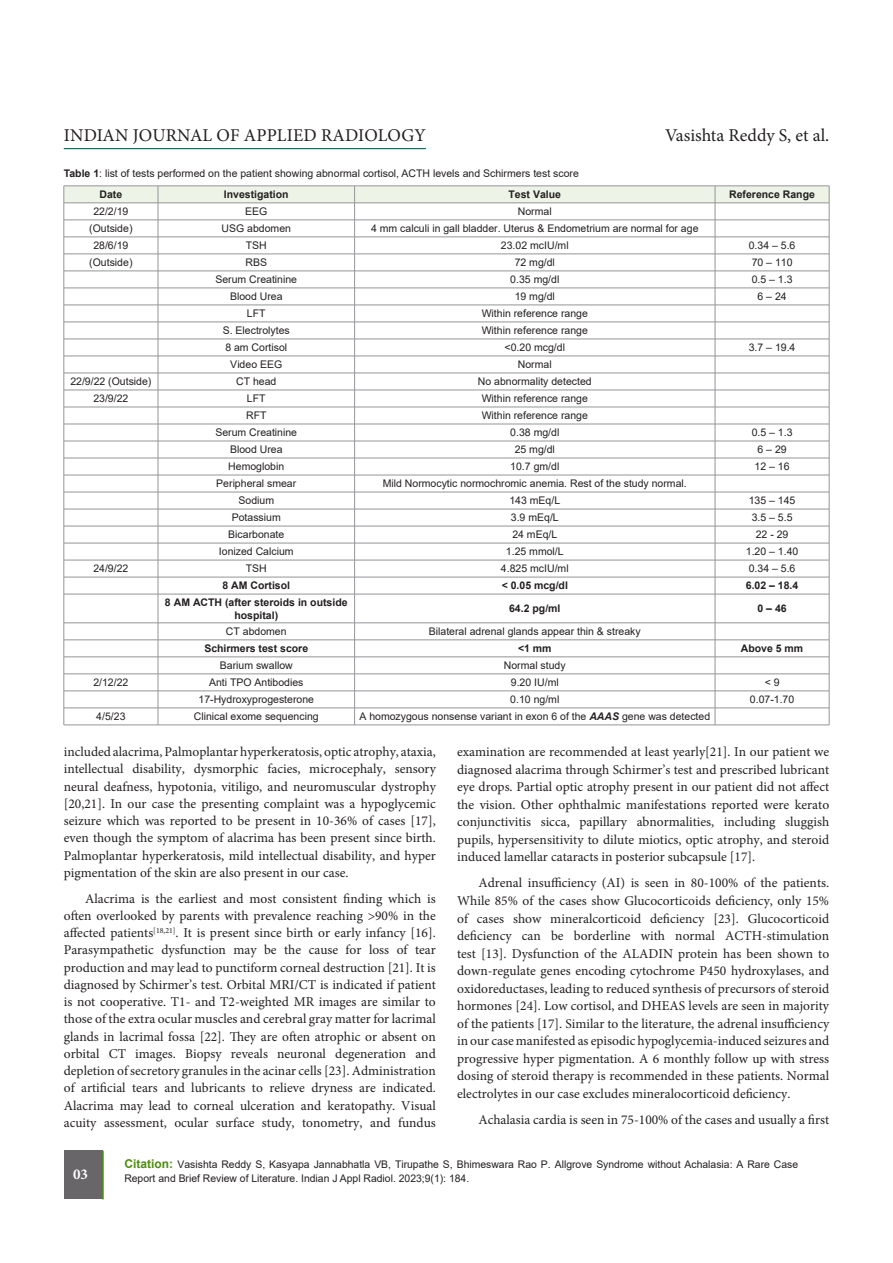
<style>
.page{position:relative;width:893px;height:1263px;background:#fff}
.page>*{position:absolute;margin:0;border:0;box-sizing:border-box;transform-origin:0 0}
.t1{font:18px "Minion Pro";letter-spacing:.005em;color:#231f20}
.t2{font:700 15px "Minion Pro";color:#fff}
.t3{font:13.5px/17.2px "Minion Pro";color:#231f20;text-align:justify}
.t4{font:10.5px "Arial";color:#231f20}
.t5{font:700 10.5px/12.6px "Arial";color:#231f20;text-align:center}
.s1{font-weight:700}
.s2{font-weight:700;font-style:italic}
.s3{font-weight:700;font-size:12.15px;color:#4c8f0b}
</style>
<div class="page">
<hr style="left:64px;top:148px;width:362px;height:1px;background:#00443c">
<div style="left:64px;top:1151px;width:38px;height:48px;background:#686669"></div>
<hr style="left:102px;top:1151px;width:2px;height:48px;background:#4c8f0b">
<svg style="left:64px;top:186px;width:766px;height:539px"></svg>
<hr style="left:64px;top:725px;width:94px;height:1px;background:#939598">
<hr style="left:158px;top:725px;width:197px;height:1px;background:#939598">
<hr style="left:355px;top:725px;width:360px;height:1px;background:#939598">
<hr style="left:715px;top:725px;width:114px;height:1px;background:#939598">
<h1 class="t1" style="left:64px;top:123px;width:364px">INDIAN JOURNAL OF APPLIED RADIOLOGY</h1>
<h1 class="t1" style="left:665px;top:123px;width:166px">Vasishta Reddy S, et al.</h1>
<p class="t4" style="left:64px;top:166px;width:517px"><span class="s1">Table 1</span>: list of tests performed on the patient showing abnormal cortisol, ACTH levels and Schirmers test score</p>
<p class="t5" style="left:100px;top:188px;width:24px">Date</p>
<p class="t5" style="left:224px;top:188px;width:66px">Investigation</p>
<p class="t5" style="left:509px;top:188px;width:54px">Test Value</p>
<p class="t5" style="left:729px;top:188px;width:87px">Reference Range</p>
<p class="t4" style="left:93px;top:204px;width:37px">22/2/19</p>
<p class="t4" style="left:245px;top:204px;width:24px">EEG</p>
<p class="t4" style="left:518px;top:204px;width:35px">Normal</p>
<p class="t4" style="left:89px;top:221px;width:45px">(Outside)</p>
<p class="t4" style="left:222px;top:221px;width:71px">USG abdomen</p>
<p class="t4" style="left:371px;top:221px;width:329px">4 mm calculi in gall bladder. Uterus &amp; Endometrium are normal for age</p>
<p class="t4" style="left:93px;top:238px;width:37px">28/6/19</p>
<p class="t4" style="left:246px;top:238px;width:22px">TSH</p>
<p class="t4" style="left:501px;top:238px;width:69px">23.02 mcIU/ml</p>
<p class="t4" style="left:749px;top:238px;width:48px">0.34 – 5.6</p>
<p class="t4" style="left:89px;top:255px;width:45px">(Outside)</p>
<p class="t4" style="left:245px;top:255px;width:23px">RBS</p>
<p class="t4" style="left:515px;top:255px;width:42px">72 mg/dl</p>
<p class="t4" style="left:752px;top:255px;width:42px">70 – 110</p>
<p class="t4" style="left:215px;top:272px;width:83px">Serum Creatinine</p>
<p class="t4" style="left:510px;top:272px;width:51px">0.35 mg/dl</p>
<p class="t4" style="left:752px;top:272px;width:42px">0.5 – 1.3</p>
<p class="t4" style="left:230px;top:289px;width:54px">Blood Urea</p>
<p class="t4" style="left:515px;top:289px;width:42px">19 mg/dl</p>
<p class="t4" style="left:757px;top:289px;width:31px">6 – 24</p>
<p class="t4" style="left:247px;top:306px;width:20px">LFT</p>
<p class="t4" style="left:482px;top:306px;width:108px">Within reference range</p>
<p class="t4" style="left:223px;top:323px;width:69px">S. Electrolytes</p>
<p class="t4" style="left:482px;top:323px;width:108px">Within reference range</p>
<p class="t4" style="left:225px;top:340px;width:63px">8 am Cortisol</p>
<p class="t4" style="left:505px;top:340px;width:62px">&lt;0.20 mcg/dl</p>
<p class="t4" style="left:749px;top:340px;width:48px">3.7 – 19.4</p>
<p class="t4" style="left:230px;top:357px;width:53px">Video EEG</p>
<p class="t4" style="left:518px;top:357px;width:35px">Normal</p>
<p class="t4" style="left:70px;top:374px;width:83px">22/9/22 (Outside)</p>
<p class="t4" style="left:236px;top:374px;width:42px">CT head</p>
<p class="t4" style="left:478px;top:374px;width:115px">No abnormality detected</p>
<p class="t4" style="left:93px;top:391px;width:37px">23/9/22</p>
<p class="t4" style="left:247px;top:391px;width:20px">LFT</p>
<p class="t4" style="left:482px;top:391px;width:108px">Within reference range</p>
<p class="t4" style="left:246px;top:408px;width:22px">RFT</p>
<p class="t4" style="left:482px;top:408px;width:108px">Within reference range</p>
<p class="t4" style="left:215px;top:425px;width:83px">Serum Creatinine</p>
<p class="t4" style="left:510px;top:425px;width:51px">0.38 mg/dl</p>
<p class="t4" style="left:752px;top:425px;width:42px">0.5 – 1.3</p>
<p class="t4" style="left:230px;top:442px;width:54px">Blood Urea</p>
<p class="t4" style="left:515px;top:442px;width:42px">25 mg/dl</p>
<p class="t4" style="left:757px;top:442px;width:31px">6 – 29</p>
<p class="t4" style="left:228px;top:459px;width:58px">Hemoglobin</p>
<p class="t4" style="left:510px;top:459px;width:51px">10.7 gm/dl</p>
<p class="t4" style="left:755px;top:459px;width:37px">12 – 16</p>
<p class="t4" style="left:216px;top:476px;width:81px">Peripheral smear</p>
<p class="t4" style="left:383px;top:476px;width:305px">Mild Normocytic normochromic anemia. Rest of the study normal.</p>
<p class="t4" style="left:238px;top:493px;width:37px">Sodium</p>
<p class="t4" style="left:509px;top:493px;width:52px">143 mEq/L</p>
<p class="t4" style="left:749px;top:493px;width:48px">135 – 145</p>
<p class="t4" style="left:232px;top:510px;width:51px">Potassium</p>
<p class="t4" style="left:511px;top:510px;width:49px">3.9 mEq/L</p>
<p class="t4" style="left:752px;top:510px;width:42px">3.5 – 5.5</p>
<p class="t4" style="left:228px;top:527px;width:58px">Bicarbonate</p>
<p class="t4" style="left:512px;top:527px;width:46px">24 mEq/L</p>
<p class="t4" style="left:756px;top:527px;width:34px">22 - 29</p>
<p class="t4" style="left:219px;top:544px;width:76px">Ionized Calcium</p>
<p class="t4" style="left:506px;top:544px;width:59px">1.25 mmol/L</p>
<p class="t4" style="left:746px;top:544px;width:54px">1.20 – 1.40</p>
<p class="t4" style="left:93px;top:561px;width:37px">24/9/22</p>
<p class="t4" style="left:246px;top:561px;width:22px">TSH</p>
<p class="t4" style="left:501px;top:561px;width:69px">4.825 mcIU/ml</p>
<p class="t4" style="left:749px;top:561px;width:48px">0.34 – 5.6</p>
<p class="t5" style="left:222px;top:579px;width:69px">8 AM Cortisol</p>
<p class="t5" style="left:502px;top:579px;width:68px">&lt; 0.05 mcg/dl</p>
<p class="t5" style="left:746px;top:579px;width:54px">6.02 – 18.4</p>
<p class="t5" style="left:165px;top:596px;width:184px">8 AM ACTH (after steroids in outside hospital)</p>
<p class="t5" style="left:509px;top:602px;width:53px">64.2 pg/ml</p>
<p class="t5" style="left:757px;top:602px;width:31px">0 – 46</p>
<p class="t4" style="left:226px;top:624px;width:62px">CT abdomen</p>
<p class="t4" style="left:429px;top:624px;width:213px">Bilateral adrenal glands appear thin &amp; streaky</p>
<p class="t5" style="left:204px;top:642px;width:105px">Schirmers test score</p>
<p class="t5" style="left:518px;top:642px;width:35px">&lt;1 mm</p>
<p class="t5" style="left:741px;top:642px;width:64px">Above 5 mm</p>
<p class="t4" style="left:220px;top:658px;width:74px">Barium swallow</p>
<p class="t4" style="left:504px;top:658px;width:63px">Normal study</p>
<p class="t4" style="left:93px;top:675px;width:37px">2/12/22</p>
<p class="t4" style="left:209px;top:675px;width:96px">Anti TPO Antibodies</p>
<p class="t4" style="left:511px;top:675px;width:49px">9.20 IU/ml</p>
<p class="t4" style="left:765px;top:675px;width:16px">&lt; 9</p>
<p class="t4" style="left:199px;top:692px;width:117px">17-Hydroxyprogesterone</p>
<p class="t4" style="left:510px;top:692px;width:51px">0.10 ng/ml</p>
<p class="t4" style="left:750px;top:692px;width:46px">0.07-1.70</p>
<p class="t4" style="left:96px;top:709px;width:31px">4/5/23</p>
<p class="t4" style="left:194px;top:709px;width:126px">Clinical exome sequencing</p>
<p class="t4" style="left:359px;top:709px;width:352px">A homozygous nonsense variant in exon 6 of the <span class="s2">AAAS</span> gene was detected</p>
<p class="t3" style="left:64px;top:743px;width:374px">included alacrima, Palmoplantar hyperkeratosis, optic atrophy, ataxia, intellectual disability, dysmorphic facies, microcephaly, sensory neural deafness, hypotonia, vitiligo, and neuromuscular dystrophy [20,21]. In our case the presenting complaint was a hypoglycemic seizure which was reported to be present in 10-36% of cases [17], even though the symptom of alacrima has been present since birth.<br>Palmoplantar hyperkeratosis, mild intellectual disability, and hyper pigmentation of the skin are also present in our case.</p>
<p class="t3" style="left:64px;top:890px;width:374px;text-indent:21px">Alacrima is the earliest and most consistent finding which is often overlooked by parents with prevalence reaching &gt;90% in the affected patients<sup>[18,21]</sup>. It is present since birth or early infancy [16].<br>Parasympathetic dysfunction may be the cause for loss of tear production and may lead to punctiform corneal destruction [21]. It is diagnosed by Schirmer’s test. Orbital MRI/CT is indicated if patient is not cooperative. T1- and T2-weighted MR images are similar to those of the extra ocular muscles and cerebral gray matter for lacrimal glands in lacrimal fossa [22]. They are often atrophic or absent on orbital CT images. Biopsy reveals neuronal degeneration and depletion of secretory granules in the acinar cells [23]. Administration of artificial tears and lubricants to relieve dryness are indicated.<br>Alacrima may lead to corneal ulceration and keratopathy. Visual acuity assessment, ocular surface study, tonometry, and fundus</p>
<p class="t3" style="left:457px;top:743px;width:374px">examination are recommended at least yearly[21]. In our patient we diagnosed alacrima through Schirmer’s test and prescribed lubricant eye drops. Partial optic atrophy present in our patient did not affect the vision. Other ophthalmic manifestations reported were kerato conjunctivitis sicca, papillary abnormalities, including sluggish pupils, hypersensitivity to dilute miotics, optic atrophy, and steroid induced lamellar cataracts in posterior subcapsule [17].</p>
<p class="t3" style="left:457px;top:874px;width:374px;text-indent:21px">Adrenal insufficiency (AI) is seen in 80-100% of the patients.<br>While 85% of the cases show Glucocorticoids deficiency, only 15% of cases show mineralcorticoid deficiency [23]. Glucocorticoid deficiency can be borderline with normal ACTH-stimulation test [13]. Dysfunction of the ALADIN protein has been shown to down-regulate genes encoding cytochrome P450 hydroxylases, and oxidoreductases, leading to reduced synthesis of precursors of steroid hormones [24]. Low cortisol, and DHEAS levels are seen in majority of the patients [17]. Similar to the literature, the adrenal insufficiency in our case manifested as episodic hypoglycemia-induced seizures and progressive hyper pigmentation. A 6 monthly follow up with stress dosing of steroid therapy is recommended in these patients. Normal electrolytes in our case excludes mineralocorticoid deficiency.</p>
<p class="t3" style="left:478px;top:1111px;width:352px">Achalasia cardia is seen in 75-100% of the cases and usually a first</p>
<p class="t4" style="left:124px;top:1157px;width:675px"><span class="s3">Citation:</span> Vasishta Reddy S, Kasyapa Jannabhatla VB, Tirupathe S, Bhimeswara Rao P. Allgrove Syndrome without Achalasia: A Rare Case</p>
<p class="t2" style="left:73px;top:1164px;width:16px">03</p>
<p class="t4" style="left:124px;top:1171px;width:346px">Report and Brief Review of Literature. Indian J Appl Radiol. 2023;9(1): 184.</p>
</div>
